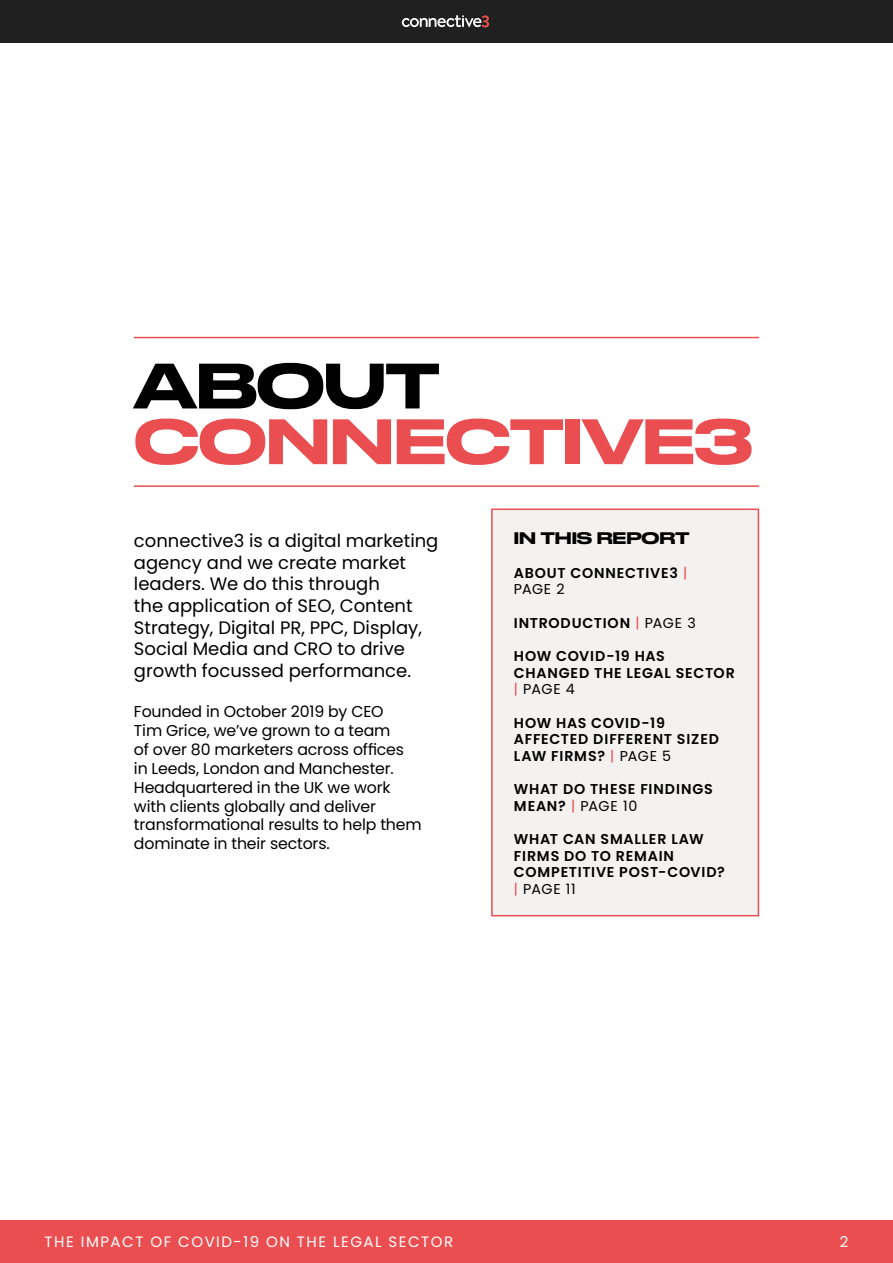
<style>
.page{position:relative;width:893px;height:1263px;background:#fff}
.page>*{position:absolute;margin:0;border:0;box-sizing:border-box;transform-origin:0 0}
.t1{font:500 60.15px "Druk Wide";letter-spacing:-.015em;color:#ea4e50}
.t2{font:500 60.15px "Druk Wide";letter-spacing:-.02em;color:#000}
.t3{font:18px/21.6px "Poppins";color:#000}
.t4{font:15.75px/18.9px "Poppins";letter-spacing:-.01em;color:#000}
.t5{font:500 15.75px "Druk Wide";letter-spacing:-.01em;color:#000}
.t6{font:15px "Poppins";letter-spacing:.1em;color:#fff}
.t7{font:600 14.25px/16.5px "Poppins";letter-spacing:.05em;color:#000}
.s1{font-weight:400;color:#ea4e50}
.s2{font-weight:400}
</style>
<div class="page">
<div style="left:0;top:1221px;width:893px;height:42px;background:#ea4e50"></div>
<div style="left:0;top:0;width:893px;height:42px;background:#202020"></div>
<svg style="left:402px;top:15px;width:87px;height:12px"></svg>
<div style="left:492px;top:509px;width:266px;height:407px;background:#f3f2f1"></div>
<div style="left:491px;top:508px;width:268px;height:408px;border:2px solid #ea4e50"></div>
<hr style="left:134px;top:485px;width:625px;height:2px;background:#ea4e50">
<hr style="left:134px;top:337px;width:625px;height:1px;background:#ea4e50">
<h1 class="t2" style="left:134px;top:336px;width:308px">ABOUT</h1>
<h1 class="t1" style="left:134px;top:392px;width:620px">CONNECTIVE3</h1>
<p class="t3" style="left:134px;top:530px;width:306px">connective3 is a digital marketing agency and we create market leaders. We do this through<br>the application of SEO, Content<br>Strategy, Digital PR, PPC, Display,<br>Social Media and CRO to drive growth focussed performance.</p>
<p class="t4" style="left:134px;top:702px;width:289px">Founded in October 2019 by CEO<br>Tim Grice, we’ve grown to a team<br>of over 80 marketers across offices in Leeds, London and Manchester.<br>Headquartered in the UK we work with clients globally and deliver transformational results to help them dominate in their sectors.</p>
<p class="t5" style="left:514px;top:525px;width:177px">IN THIS REPORT</p>
<p class="t7" style="left:514px;top:564px;width:175px">ABOUT CONNECTIVE3 <span class="s1">|<br></span><span class="s2">PAGE 2</span></p>
<p class="t7" style="left:514px;top:614px;width:183px">INTRODUCTION <span class="s1">|</span> <span class="s2">PAGE 3</span></p>
<p class="t7" style="left:514px;top:648px;width:222px">HOW COVID-19 HAS<br>CHANGED THE LEGAL SECTOR <span class="s1">|</span> <span class="s2">PAGE 4</span></p>
<p class="t7" style="left:514px;top:714px;width:207px">HOW HAS COVID-19<br>AFFECTED DIFFERENT SIZED<br>LAW FIRMS? <span class="s1">|</span> <span class="s2">PAGE 5</span></p>
<p class="t7" style="left:514px;top:781px;width:200px">WHAT DO THESE FINDINGS<br>MEAN? <span class="s1">|</span> <span class="s2">PAGE 10</span></p>
<p class="t7" style="left:514px;top:831px;width:212px">WHAT CAN SMALLER LAW<br>FIRMS DO TO REMAIN<br>COMPETITIVE POST-COVID? <span class="s1">|</span> <span class="s2">PAGE 11</span></p>
<p class="t6" style="left:45px;top:1233px;width:410px">THE IMPACT OF COVID-19 ON THE LEGAL SECTOR</p>
<p class="t6" style="left:840px;top:1233px;width:10px">2</p>
</div>
